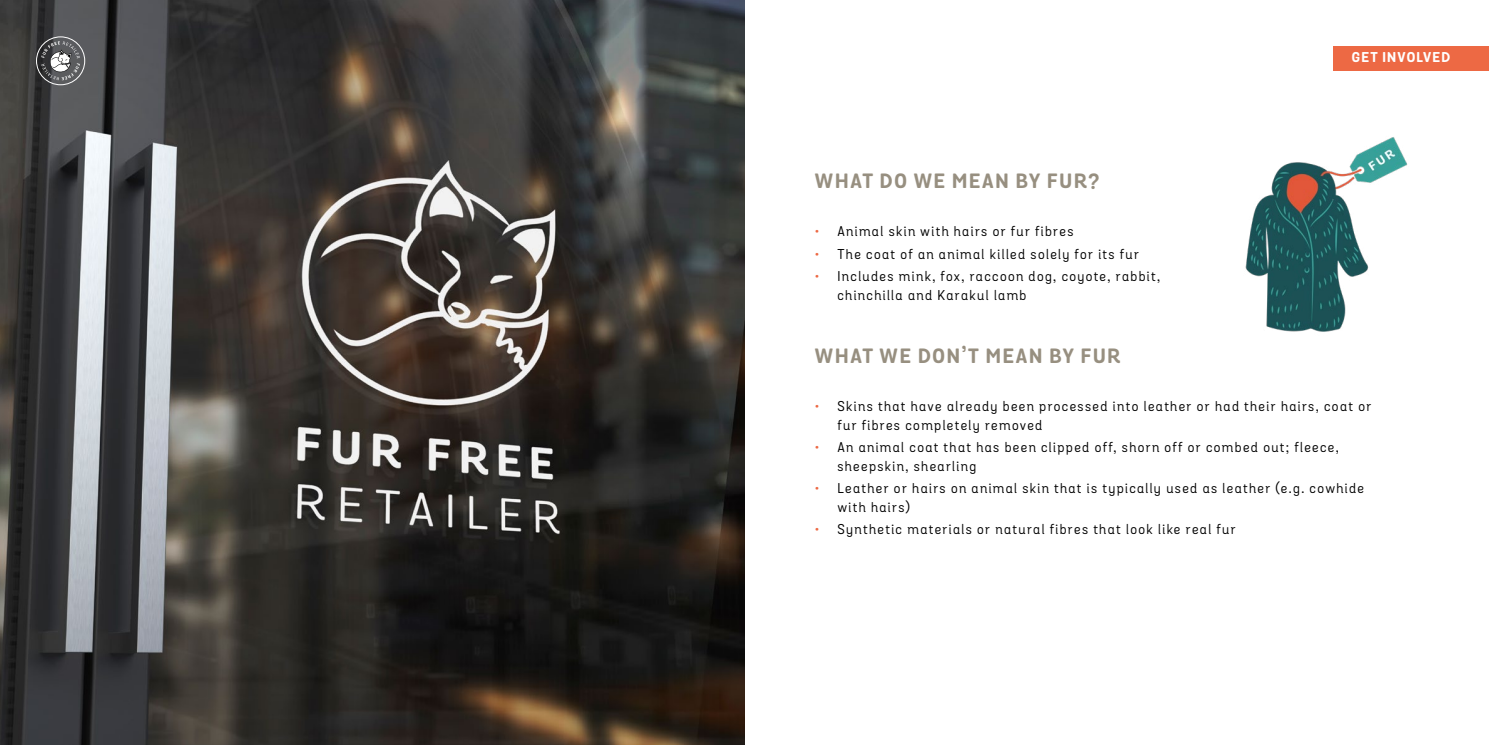
<style>
.page{position:relative;width:1489px;height:745px;background:#fff}
.page>*{position:absolute;margin:0;border:0;box-sizing:border-box;transform-origin:0 0}
.t1{font:700 20px "Grota Sans Alt Rd";letter-spacing:.09em;color:#978f80}
.t2{font:13.75px/18.8px "Grota Sans Alt Rd";letter-spacing:.1em;color:#000}
.t3{font:700 13.75px "Grota Sans Alt Rd";letter-spacing:.09em;color:#fff}
.s1{font-weight:500;color:#ed6944}
</style>
<div class="page">
<img style="left:0;top:0;width:744px;height:744px">
<div style="left:1333px;top:46px;width:155px;height:24px;background:#ed6944"></div>
<img style="left:1245px;top:137px;width:163px;height:195px">
<div style="left:36px;top:36px;width:49px;height:49px;border:1px solid #fff;border-radius:50%"></div>
<svg style="left:41px;top:41px;width:39px;height:39px;background:#747576"></svg>
<h1 class="t1" style="left:815px;top:168px;width:286px">WHAT DO WE MEAN BY FUR?</h1>
<p class="t2" style="left:815px;top:222px;width:260px"><span class="s1">•</span> Animal skin with hairs or fur fibres</p>
<p class="t2" style="left:815px;top:245px;width:325px"><span class="s1">•</span> The coat of an animal killed solely for its fur</p>
<p class="t2" style="left:837px;top:267px;width:324px;text-indent:-22px"><span class="s1">•</span> Includes mink, fox, raccoon dog, coyote, rabbit, chinchilla and Karakul lamb</p>
<p class="t3" style="left:1351px;top:49px;width:100px">GET INVOLVED</p>
<h1 class="t1" style="left:815px;top:343px;width:307px">WHAT WE DON’T MEAN BY FUR</h1>
<p class="t2" style="left:837px;top:397px;width:535px;text-indent:-22px"><span class="s1">•</span> Skins that have already been processed into leather or had their hairs, coat or fur fibres completely removed</p>
<p class="t2" style="left:837px;top:438px;width:503px;text-indent:-22px"><span class="s1">•</span> An animal coat that has been clipped off, shorn off or combed out; fleece, sheepskin, shearling</p>
<p class="t2" style="left:837px;top:479px;width:528px;text-indent:-22px"><span class="s1">•</span> Leather or hairs on animal skin that is typically used as leather (e.g. cowhide with hairs)</p>
<p class="t2" style="left:815px;top:520px;width:422px"><span class="s1">•</span> Synthetic materials or natural fibres that look like real fur</p>
</div>
